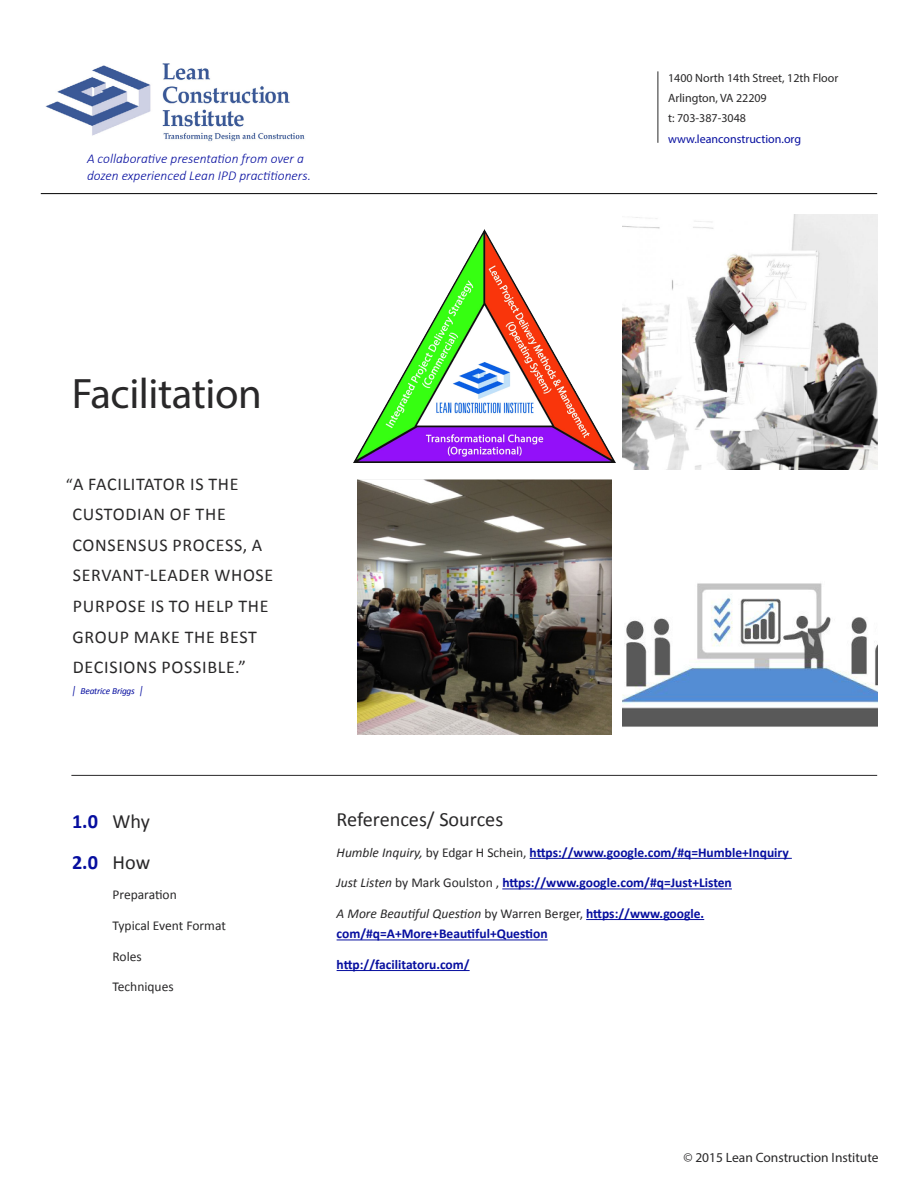
<style>
.page{position:relative;width:918px;height:1188px;background:#fff}
.page>*{position:absolute;margin:0;border:0;box-sizing:border-box;transform-origin:0 0}
.t1{font:42.75px "Myriad Pro";letter-spacing:-.01em;color:#292829}
.t2{font:20.25px "Calibri";color:#292829}
.t3{font:700 20.25px/40.8px "Calibri";color:#060e9f}
.t4{font:18px/30.6px "Calibri";letter-spacing:.04em;color:#292829}
.t5{font:700 13.5px/20.4px "Calibri";color:#060e9f}
.t6{font:italic 300 13.5px/16.5px "Calibri";color:#060e9f}
.t7{font:13.5px "Calibri";color:#292829}
.t8{font:13.5px "Myriad Pro";color:#292829}
.t9{font:12px/20.4px "Myriad Pro";color:#292829}
.t10{font:12px "Myriad Pro";color:#060e9f}
.t11{font:italic 9.3px "Calibri";letter-spacing:-.02em;color:#060e9f}
.s1{font-size:16.5px}
.s2{font-size:11.7px}
.s3{font-weight:400;color:#292829}
.s4{font-weight:400;font-style:italic;color:#292829}
</style>
<div class="page">
<img style="left:357px;top:520px;width:255px;height:214px">
<img style="left:622px;top:583px;width:255px;height:144px">
<img style="left:654px;top:214px;width:223px;height:255px">
<hr style="left:41px;top:193px;width:836px;height:1px;background:#000">
<hr style="left:658px;top:71px;width:1px;height:72px;background:#292829">
<hr style="left:530px;top:858px;width:262px;height:1px;background:#060e9f">
<hr style="left:502px;top:889px;width:230px;height:1px;background:#060e9f">
<hr style="left:586px;top:919px;width:118px;height:1px;background:#060e9f">
<hr style="left:337px;top:940px;width:211px;height:1px;background:#060e9f">
<hr style="left:337px;top:970px;width:133px;height:1px;background:#060e9f">
<hr style="left:71px;top:775px;width:806px;height:1px;background:#292829">
<img style="left:45px;top:63px;width:260px;height:79px">
<img style="left:353px;top:217px;width:301px;height:303px">
<p class="t6" style="left:87px;top:150px;width:226px">A collaborative presentation from over a dozen experienced Lean IPD practitioners.</p>
<p class="t9" style="left:668px;top:67px;width:172px">1400 North 14th Street, 12th Floor<br>Arlington, VA 22209<br>t: 703-387-3048</p>
<p class="t10" style="left:668px;top:131px;width:135px">www.leanconstruction.org</p>
<h1 class="t1" style="left:72px;top:367px;width:191px">Facilitation</h1>
<h3 class="t4" style="left:72px;top:468px;width:202px;text-indent:-7px"><span class="s1">“</span>A FACILITATOR IS THE<br>CUSTODIAN OF THE<br>CONSENSUS PROCESS, A<br>SERVANT-LEADER WHOSE<br>PURPOSE IS TO HELP THE<br>GROUP MAKE THE BEST<br>DECISIONS POSSIBLE.”</h3>
<p class="t11" style="left:72px;top:684px;width:73px"><span class="s2">|</span> Beatrice Briggs <span class="s2">|</span></p>
<h2 class="t3" style="left:72px;top:801px;width:80px">1.0 <span class="s3">Why<br></span>2.0 <span class="s3">How</span></h2>
<p class="t7" style="left:112px;top:886px;width:66px">Preparation</p>
<p class="t7" style="left:112px;top:917px;width:115px">Typical Event Format</p>
<p class="t7" style="left:112px;top:948px;width:31px">Roles</p>
<p class="t7" style="left:112px;top:978px;width:63px">Techniques</p>
<h2 class="t2" style="left:337px;top:807px;width:168px">References/ Sources</h2>
<p class="t5" style="left:337px;top:842px;width:454px"><span class="s4">Humble Inquiry,</span> <span class="s3">by Edgar H Schein,</span> https://www.google.com/#q=Humble+Inquiry</p>
<p class="t5" style="left:337px;top:873px;width:397px"><span class="s4">Just Listen</span> <span class="s3">by Mark Goulston ,</span> https://www.google.com/#q=Just+Listen</p>
<p class="t5" style="left:337px;top:903px;width:369px"><span class="s4">A More Beautiful Question</span> <span class="s3">by Warren Berger,</span> https://www.google. com/#q=A+More+Beautiful+Question</p>
<p class="t5" style="left:337px;top:954px;width:135px">http://facilitatoru.com/</p>
<p class="t8" style="left:683px;top:1150px;width:197px">© 2015 Lean Construction Institute</p>
</div>
